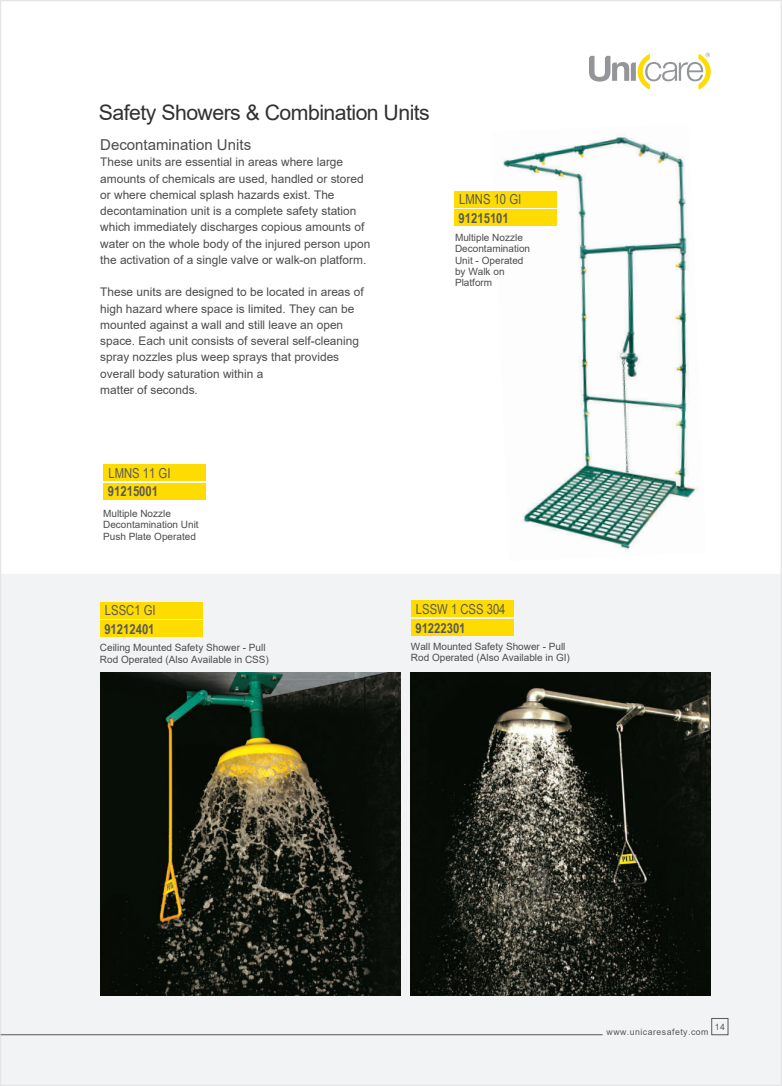
<style>
.page{position:relative;width:782px;height:1086px;background:#fff}
.page>*{position:absolute;margin:0;border:0;box-sizing:border-box;transform-origin:0 0}
.t1{font:21.25px "Arial";letter-spacing:-.025em;color:#323030}
.t2{font:15px "Arial";color:#4b4c4d}
.t3{font:13.75px "Arial Narrow";color:#57585a}
.t4{font:700 13.75px "Arial Narrow";color:#57585a}
.t5{font:11.88px/16.2px "Arial";color:#4b4c4d}
.t6{font:10px/11.2px "Arial";color:#4b4c4d}
.t7{font:8.75px "Arial";letter-spacing:.055em;color:#57585a}
</style>
<div class="page">
<div style="left:1px;top:573px;width:780px;height:512px;background:#f2f3f4"></div>
<div style="left:100px;top:602px;width:102px;height:16px;background:#ffdc01"></div>
<div style="left:100px;top:620px;width:102px;height:17px;background:#ffdc01"></div>
<div style="left:411px;top:600px;width:102px;height:17px;background:#ffdc01"></div>
<div style="left:411px;top:619px;width:102px;height:17px;background:#ffdc01"></div>
<img style="left:503px;top:137px;width:196px;height:414px">
<div style="left:454px;top:191px;width:103px;height:17px;background:#ffdc01"></div>
<div style="left:454px;top:209px;width:103px;height:17px;background:#ffdc01"></div>
<div style="left:104px;top:464px;width:102px;height:17px;background:#ffdc01"></div>
<div style="left:104px;top:483px;width:102px;height:17px;background:#ffdc01"></div>
<img style="left:101px;top:673px;width:299px;height:322px">
<img style="left:411px;top:673px;width:299px;height:322px">
<svg style="left:589px;top:53px;width:122px;height:37px"></svg>
<div style="left:711px;top:1018px;width:17px;height:17px;border:1px solid #57585a"></div>
<hr style="left:1px;top:1034px;width:601px;height:1px;background:#57585a">
<h1 class="t1" style="left:99px;top:98px;width:332px">Safety Showers &amp; Combination Units</h1>
<p class="t2" style="left:100px;top:135px;width:152px">Decontamination Units</p>
<p class="t5" style="left:100px;top:154px;width:271px">These units are essential in areas where large amounts of chemicals are used, handled or stored or where chemical splash hazards exist. The decontamination unit is a complete safety station which immediately discharges copious amounts of water on the whole body of the injured person upon the activation of a single valve or walk-on platform.</p>
<p class="t5" style="left:100px;top:284px;width:265px">These units are designed to be located in areas of high hazard where space is limited. They can be mounted against a wall and still leave an open space. Each unit consists of several self-cleaning spray nozzles plus weep sprays that provides overall body saturation within a<br>matter of seconds.</p>
<p class="t3" style="left:459px;top:189px;width:64px">LMNS 10 GI</p>
<p class="t4" style="left:458px;top:208px;width:52px">91215101</p>
<p class="t6" style="left:455px;top:232px;width:77px">Multiple Nozzle<br>Decontamination<br>Unit - Operated by Walk on<br>Platform</p>
<p class="t3" style="left:108px;top:462px;width:64px">LMNS 11 GI</p>
<p class="t4" style="left:108px;top:481px;width:52px">91215001</p>
<p class="t6" style="left:103px;top:508px;width:97px">Multiple Nozzle<br>Decontamination Unit<br>Push Plate Operated</p>
<p class="t3" style="left:105px;top:600px;width:52px">LSSC1 GI</p>
<p class="t4" style="left:104px;top:619px;width:52px">91212401</p>
<p class="t6" style="left:100px;top:642px;width:170px">Ceiling Mounted Safety Shower - Pull<br>Rod Operated (Also Available in CSS)</p>
<p class="t3" style="left:416px;top:599px;width:91px">LSSW 1 CSS 304</p>
<p class="t4" style="left:415px;top:617px;width:52px">91222301</p>
<p class="t6" style="left:411px;top:641px;width:160px">Wall Mounted Safety Shower - Pull<br>Rod Operated (Also Available in GI)</p>
<p class="t7" style="left:715px;top:1021px;width:12px">14</p>
<p class="t7" style="left:606px;top:1025px;width:104px">www.unicaresafety.com</p>
</div>
